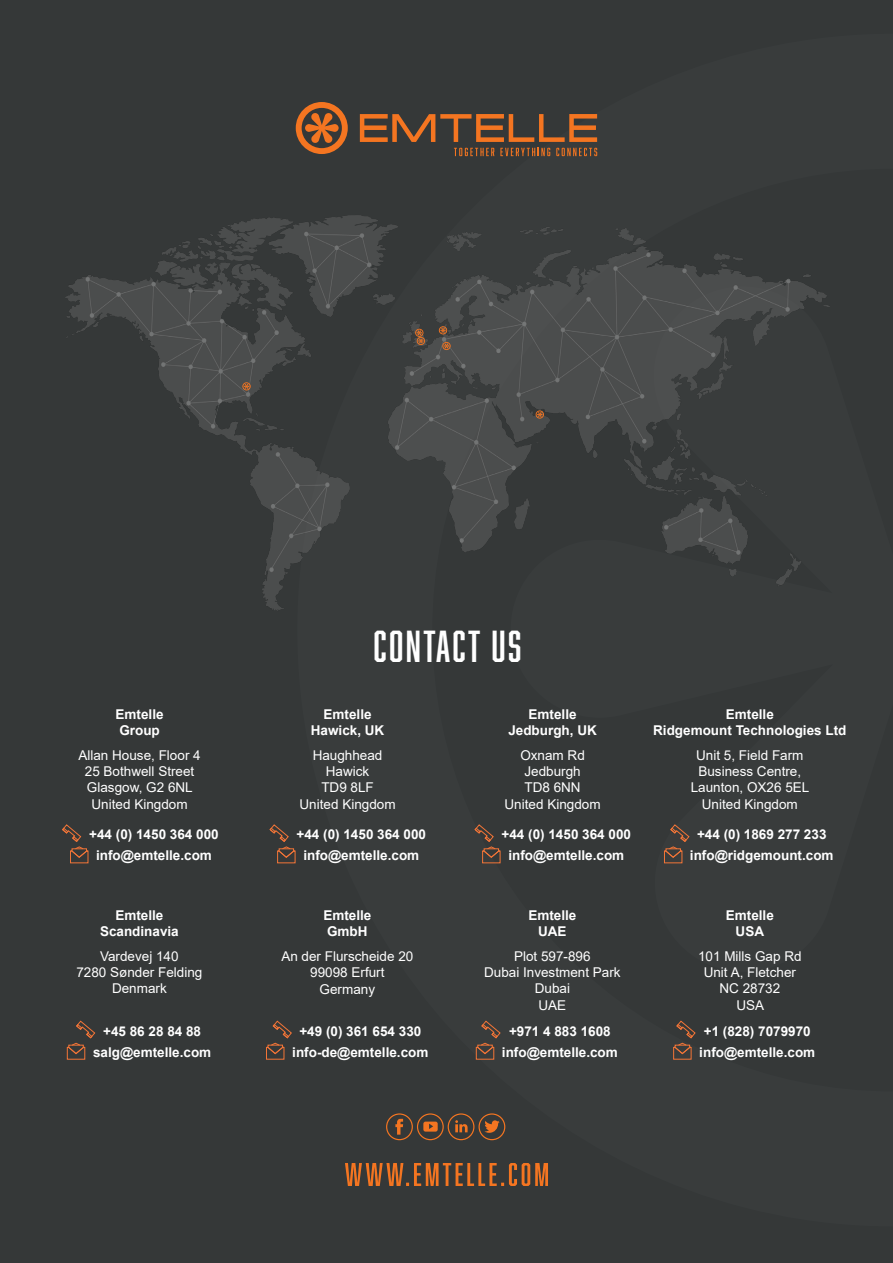
<style>
.page{position:relative;width:893px;height:1263px;background:#353838}
.page>*{position:absolute;margin:0;border:0;box-sizing:border-box;transform-origin:0 0}
.t1{font:41.25px "Abolition";letter-spacing:.06em;color:#fff}
.t2{font:700 13.5px/16.2px "Arial";color:#fff;text-align:center}
.t3{font:13.5px/16.2px "Arial";color:#fff;text-align:center}
</style>
<div class="page">
<img style="left:65px;top:215px;width:765px;height:396px">
<svg style="left:475px;top:1020px;width:26px;height:40px"></svg>
<svg style="left:673px;top:1020px;width:23px;height:40px"></svg>
<svg style="left:62px;top:824px;width:27px;height:40px"></svg>
<svg style="left:415px;top:329px;width:10px;height:16px"></svg>
<svg style="left:242px;top:382px;width:9px;height:8px"></svg>
<svg style="left:439px;top:326px;width:8px;height:8px"></svg>
<svg style="left:442px;top:342px;width:9px;height:8px"></svg>
<svg style="left:536px;top:410px;width:8px;height:9px"></svg>
<svg style="left:345px;top:1163px;width:203px;height:23px"></svg>
<div style="left:386px;top:1113px;width:27px;height:27px;border:1px solid #f47521;border-radius:50%"></div>
<svg style="left:395px;top:1119px;width:8px;height:15px"></svg>
<div style="left:448px;top:1113px;width:26px;height:27px;border:1px solid #f47521;border-radius:50%"></div>
<svg style="left:455px;top:1120px;width:13px;height:12px"></svg>
<div style="left:417px;top:1113px;width:27px;height:27px;border:1px solid #f47521;border-radius:50%"></div>
<svg style="left:423px;top:1121px;width:15px;height:10px"></svg>
<div style="left:478px;top:1113px;width:27px;height:27px;border:1px solid #f47521;border-radius:50%"></div>
<svg style="left:484px;top:1120px;width:16px;height:13px"></svg>
<svg style="left:266px;top:1020px;width:26px;height:40px"></svg>
<svg style="left:269px;top:824px;width:27px;height:40px"></svg>
<svg style="left:474px;top:824px;width:27px;height:40px"></svg>
<svg style="left:664px;top:824px;width:26px;height:40px"></svg>
<svg style="left:296px;top:102px;width:52px;height:52px"></svg>
<svg style="left:360px;top:114px;width:237px;height:28px"></svg>
<svg style="left:454px;top:148px;width:40px;height:8px"></svg>
<svg style="left:500px;top:148px;width:50px;height:8px"></svg>
<svg style="left:556px;top:148px;width:41px;height:8px"></svg>
<svg style="left:66px;top:1020px;width:30px;height:40px"></svg>
<p class="t2" style="left:116px;top:706px;width:50px;text-align:left">Emtelle<br>Group</p>
<p class="t3" style="left:78px;top:747px;width:124px">Allan House, Floor 4<br>25 Bothwell Street<br>Glasgow, G2 6NL<br>United Kingdom</p>
<p class="t2" style="left:89px;top:827px;width:131px">+44 (0) 1450 364 000</p>
<p class="t2" style="left:96px;top:848px;width:117px">info@emtelle.com</p>
<p class="t2" style="left:100px;top:907px;width:80px">Emtelle<br>Scandinavia</p>
<p class="t3" style="left:76px;top:948px;width:128px">Vardevej 140<br>7280 Sønder Felding<br>Denmark</p>
<p class="t2" style="left:103px;top:1023px;width:99px">+45 86 28 84 88</p>
<p class="t2" style="left:93px;top:1044px;width:120px">salg@emtelle.com</p>
<p class="t1" style="left:373px;top:623px;width:149px">CONTACT US</p>
<p class="t2" style="left:311px;top:706px;width:75px">Emtelle<br>Hawick, UK</p>
<p class="t3" style="left:300px;top:747px;width:98px">Haughhead<br>Hawick<br>TD9 8LF<br>United Kingdom</p>
<p class="t2" style="left:297px;top:827px;width:131px">+44 (0) 1450 364 000</p>
<p class="t2" style="left:303px;top:848px;width:117px">info@emtelle.com</p>
<p class="t2" style="left:323px;top:907px;width:50px;text-align:left">Emtelle<br>GmbH</p>
<p class="t3" style="left:281px;top:948px;width:134px">An der Flurscheide 20<br>99098 Erfurt<br>Germany</p>
<p class="t2" style="left:299px;top:1023px;width:123px">+49 (0) 361 654 330</p>
<p class="t2" style="left:292px;top:1044px;width:138px">info-de@emtelle.com</p>
<p class="t2" style="left:508px;top:706px;width:90px">Emtelle<br>Jedburgh, UK</p>
<p class="t3" style="left:505px;top:747px;width:98px">Oxnam Rd<br>Jedburgh<br>TD8 6NN<br>United Kingdom</p>
<p class="t2" style="left:502px;top:827px;width:131px">+44 (0) 1450 364 000</p>
<p class="t2" style="left:508px;top:848px;width:117px">info@emtelle.com</p>
<p class="t2" style="left:528px;top:907px;width:50px">Emtelle<br>UAE</p>
<p class="t3" style="left:484px;top:948px;width:138px">Plot 597-896<br>Dubai Investment Park<br>Dubai<br>UAE</p>
<p class="t2" style="left:509px;top:1023px;width:103px">+971 4 883 1608</p>
<p class="t2" style="left:502px;top:1044px;width:117px">info@emtelle.com</p>
<p class="t2" style="left:653px;top:706px;width:195px">Emtelle<br>Ridgemount Technologies Ltd</p>
<p class="t3" style="left:691px;top:747px;width:120px">Unit 5, Field Farm<br>Business Centre,<br>Launton, OX26 5EL<br>United Kingdom</p>
<p class="t2" style="left:697px;top:827px;width:131px">+44 (0) 1869 277 233</p>
<p class="t2" style="left:690px;top:848px;width:145px">info@ridgemount.com</p>
<p class="t2" style="left:726px;top:907px;width:50px">Emtelle<br>USA</p>
<p class="t3" style="left:698px;top:948px;width:105px">101 Mills Gap Rd<br>Unit A, Fletcher<br>NC 28732<br>USA</p>
<p class="t2" style="left:704px;top:1023px;width:108px">+1 (828) 7079970</p>
<p class="t2" style="left:699px;top:1044px;width:117px">info@emtelle.com</p>
</div>
